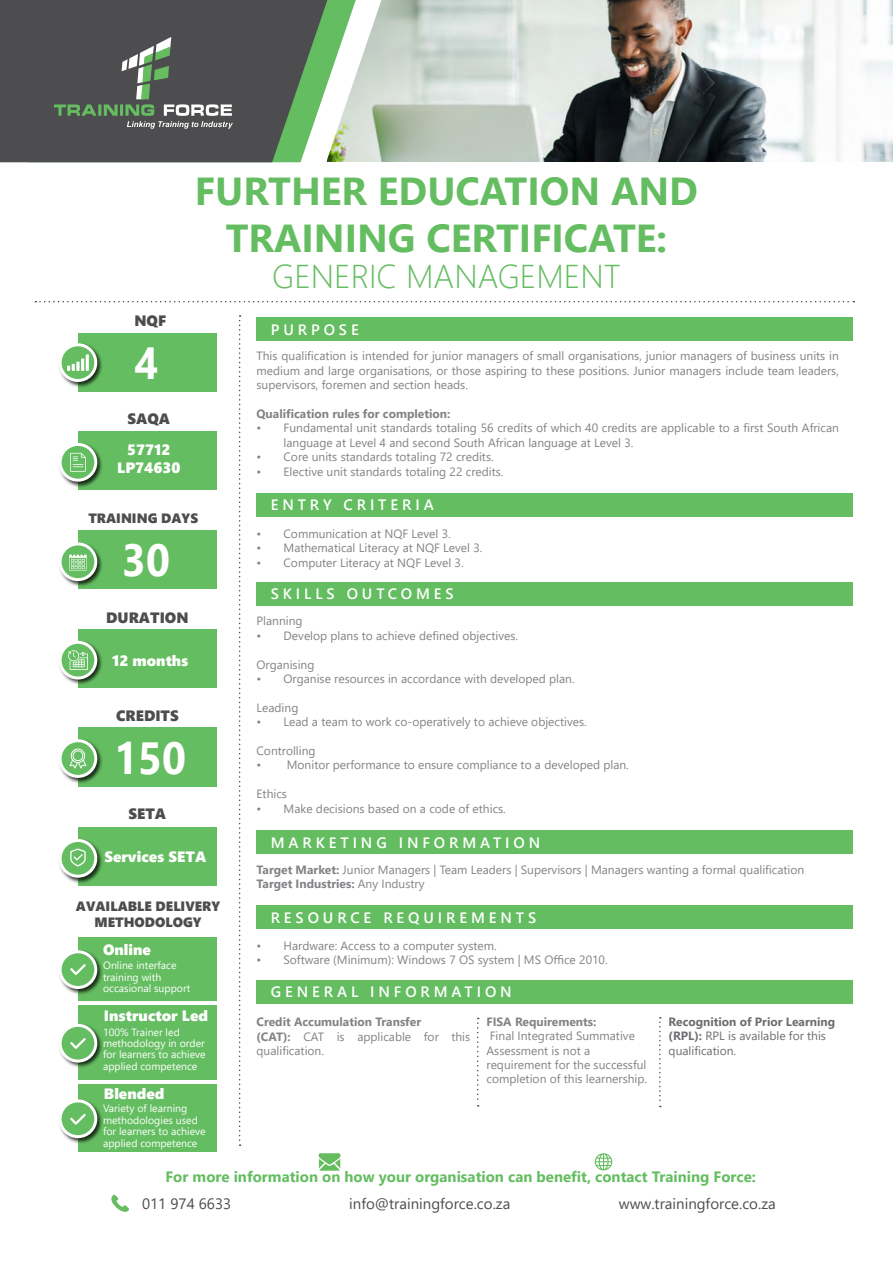
<style>
.page{position:relative;width:893px;height:1263px;background:#fff}
.page>*{position:absolute;margin:0;border:0;box-sizing:border-box;transform-origin:0 0}
.t1{font:700 45px "Segoe UI";color:#fff;scale:.92 1}
.t2{font:700 39px/46.8px "Segoe UI";color:#64bd60;text-align:center}
.t3{font:300 33px "Segoe UI";color:#64bd60}
.t4{font:600 15px "Segoe UI";letter-spacing:.26em;color:#fff}
.t5{font:700 15px "Segoe UI";color:#64bd60}
.t6{font:15px/18px "Segoe UI Black";color:#fff;text-align:center}
.t7{font:15px "Segoe UI";color:#4d4d4f}
.t8{font:15px "Segoe UI Black";color:#4d4d4f}
.t9{font:13.5px/16.2px "Segoe UI Black";color:#4d4d4f;text-align:center}
.t10{font:12px/14.4px "Segoe UI";color:#818386}
.t11{font:12px/14.4px "Segoe UI";color:#6d6e71}
.t12{font:700 12px "Segoe UI";color:#818386}
.t13{font:10.5px/11.4px "Segoe UI";color:#fff}
.s1{font-weight:700}
</style>
<div class="page">
<div style="left:257px;top:582px;width:596px;height:23px;background:#64bd60"></div>
<div style="left:257px;top:493px;width:596px;height:23px;background:#64bd60"></div>
<img style="left:381px;top:0;width:512px;height:162px">
<svg style="left:356px;top:2px;width:25px;height:160px"></svg>
<svg style="left:327px;top:0;width:29px;height:162px"></svg>
<svg style="left:0;top:0;width:327px;height:162px;background:#545c55"></svg>
<svg style="left:35px;top:301px;width:819px;height:1px"></svg>
<svg style="left:239px;top:315px;width:2px;height:831px"></svg>
<div style="left:257px;top:317px;width:596px;height:23px;background:#64bd60"></div>
<div style="left:257px;top:830px;width:596px;height:24px;background:#64bd60"></div>
<div style="left:78px;top:333px;width:139px;height:59px;background:#64bd60"></div>
<div style="left:78px;top:431px;width:139px;height:59px;background:#64bd60"></div>
<div style="left:78px;top:530px;width:139px;height:59px;background:#64bd60"></div>
<div style="left:78px;top:629px;width:139px;height:58px;background:#64bd60"></div>
<div style="left:78px;top:937px;width:139px;height:64px;background:#64bd60"></div>
<div style="left:78px;top:1006px;width:139px;height:74px;background:#64bd60"></div>
<div style="left:78px;top:1085px;width:139px;height:67px;background:#64bd60"></div>
<div style="left:78px;top:728px;width:139px;height:59px;background:#64bd60"></div>
<div style="left:78px;top:827px;width:139px;height:59px;background:#64bd60"></div>
<div style="left:58px;top:342px;width:45px;height:46px;background:#000;opacity:.75"></div>
<svg style="left:60px;top:345px;width:36px;height:35px"></svg>
<div style="left:59px;top:343px;width:38px;height:39px;border:3px solid #fff;border-radius:50%"></div>
<div style="left:58px;top:442px;width:45px;height:45px;background:#000;opacity:.75"></div>
<svg style="left:60px;top:444px;width:36px;height:36px"></svg>
<div style="left:59px;top:443px;width:38px;height:39px;border:3px solid #fff;border-radius:50%"></div>
<div style="left:58px;top:541px;width:45px;height:46px;background:#000;opacity:.75"></div>
<svg style="left:60px;top:544px;width:36px;height:36px"></svg>
<div style="left:59px;top:542px;width:38px;height:39px;border:3px solid #fff;border-radius:50%"></div>
<div style="left:58px;top:640px;width:45px;height:45px;background:#000;opacity:.75"></div>
<svg style="left:60px;top:642px;width:36px;height:36px"></svg>
<div style="left:59px;top:641px;width:38px;height:38px;border:3px solid #fff;border-radius:50%"></div>
<div style="left:58px;top:738px;width:45px;height:45px;background:#000;opacity:.75"></div>
<svg style="left:60px;top:741px;width:36px;height:35px"></svg>
<div style="left:59px;top:739px;width:38px;height:39px;border:3px solid #fff;border-radius:50%"></div>
<div style="left:58px;top:838px;width:45px;height:45px;background:#000;opacity:.75"></div>
<svg style="left:60px;top:840px;width:36px;height:36px"></svg>
<div style="left:59px;top:839px;width:38px;height:39px;border:3px solid #fff;border-radius:50%"></div>
<div style="left:58px;top:949px;width:45px;height:45px;background:#000;opacity:.75"></div>
<div style="left:60px;top:952px;width:36px;height:35px;background:#64bd60;border-radius:50%"></div>
<div style="left:59px;top:950px;width:38px;height:39px;border:3px solid #fff;border-radius:50%"></div>
<div style="left:58px;top:1023px;width:45px;height:45px;background:#000;opacity:.75"></div>
<div style="left:60px;top:1025px;width:36px;height:36px;background:#64bd60;border-radius:50%"></div>
<div style="left:59px;top:1024px;width:38px;height:38px;border:3px solid #fff;border-radius:50%"></div>
<div style="left:58px;top:1098px;width:45px;height:46px;background:#000;opacity:.75"></div>
<div style="left:60px;top:1101px;width:36px;height:36px;background:#64bd60;border-radius:50%"></div>
<div style="left:59px;top:1099px;width:38px;height:39px;border:3px solid #fff;border-radius:50%"></div>
<svg style="left:67px;top:354px;width:22px;height:18px"></svg>
<svg style="left:70px;top:453px;width:16px;height:19px"></svg>
<svg style="left:69px;top:555px;width:18px;height:16px"></svg>
<svg style="left:67px;top:650px;width:21px;height:20px"></svg>
<svg style="left:69px;top:748px;width:18px;height:21px"></svg>
<svg style="left:70px;top:848px;width:16px;height:19px"></svg>
<svg style="left:70px;top:1113px;width:16px;height:12px"></svg>
<svg style="left:70px;top:1038px;width:16px;height:11px"></svg>
<svg style="left:111px;top:1194px;width:18px;height:18px"></svg>
<svg style="left:319px;top:1153px;width:22px;height:18px"></svg>
<svg style="left:595px;top:1153px;width:17px;height:17px"></svg>
<svg style="left:54px;top:37px;width:179px;height:92px;background:#5c625d"></svg>
<svg style="left:70px;top:964px;width:16px;height:11px"></svg>
<div style="left:257px;top:906px;width:596px;height:23px;background:#64bd60"></div>
<div style="left:257px;top:980px;width:596px;height:23px;background:#64bd60"></div>
<svg style="left:477px;top:1018px;width:2px;height:88px"></svg>
<svg style="left:659px;top:1017px;width:2px;height:90px"></svg>
<p class="t8" style="left:134px;top:310px;width:33px">NQF</p>
<h1 class="t1" style="left:134px;top:321px;width:27px">4</h1>
<p class="t8" style="left:128px;top:408px;width:44px">SAQA</p>
<p class="t6" style="left:117px;top:440px;width:65px">57712<br>LP74630</p>
<h2 class="t2" style="left:195px;top:165px;width:504px">FURTHER EDUCATION AND<br>TRAINING CERTIFICATE:</h2>
<h3 class="t3" style="left:272px;top:245px;width:350px">GENERIC MANAGEMENT</h3>
<p class="t4" style="left:271px;top:316px;width:90px">PURPOSE</p>
<p class="t10" style="left:257px;top:348px;width:584px;text-align:justify">This qualification is intended for junior managers of small organisations, junior managers of business units in medium and large organisations, or those aspiring to these positions. Junior managers include team leaders, supervisors, foremen and section heads.</p>
<p class="t12" style="left:257px;top:402px;width:195px">Qualification rules for completion:</p>
<p class="t10" style="left:284px;top:420px;width:557px;text-indent:-27px">• Fundamental unit standards totaling 56 credits of which 40 credits are applicable to a first South African language at Level 4 and second South African language at Level 3.</p>
<p class="t10" style="left:257px;top:449px;width:239px">• Core units standards totaling 72 credits.</p>
<p class="t10" style="left:257px;top:463px;width:248px">• Elective unit standards totaling 22 credits.</p>
<p class="t9" style="left:88px;top:509px;width:111px">TRAINING DAYS</p>
<h1 class="t1" style="left:122px;top:518px;width:53px">30</h1>
<p class="t8" style="left:106px;top:607px;width:84px">DURATION</p>
<p class="t6" style="left:112px;top:650px;width:78px">12 months</p>
<p class="t8" style="left:116px;top:705px;width:64px">CREDITS</p>
<h1 class="t1" style="left:114px;top:715px;width:79px">150</h1>
<p class="t8" style="left:129px;top:803px;width:39px">SETA</p>
<p class="t6" style="left:104px;top:847px;width:103px">Services SETA</p>
<p class="t9" style="left:76px;top:897px;width:146px">AVAILABLE DELIVERY<br>METHODOLOGY</p>
<p class="t6" style="left:103px;top:939px;width:49px">Online</p>
<p class="t13" style="left:103px;top:959px;width:89px">Online interface training with occasional support</p>
<p class="t6" style="left:104px;top:1006px;width:106px">Instructor Led</p>
<p class="t13" style="left:103px;top:1025px;width:104px">100% Trainer led methodology in order for learners to achieve applied competence</p>
<p class="t13" style="left:103px;top:1102px;width:104px">Variety of learning methodologies used for learners to achieve applied competence</p>
<p class="t6" style="left:104px;top:1084px;width:62px">Blended</p>
<p class="t4" style="left:271px;top:490px;width:165px">ENTRY CRITERIA</p>
<p class="t10" style="left:257px;top:525px;width:196px">• Communication at NQF Level 3.</p>
<p class="t10" style="left:257px;top:540px;width:227px">• Mathematical Literacy at NQF Level 3.</p>
<p class="t10" style="left:257px;top:554px;width:209px">• Computer Literacy at NQF Level 3.</p>
<p class="t4" style="left:271px;top:580px;width:185px">SKILLS OUTCOMES</p>
<p class="t10" style="left:257px;top:613px;width:48px">Planning</p>
<p class="t10" style="left:257px;top:627px;width:263px">• Develop plans to achieve defined objectives.</p>
<p class="t10" style="left:257px;top:656px;width:59px">Organising</p>
<p class="t10" style="left:257px;top:670px;width:320px">• Organise resources in accordance with developed plan.</p>
<p class="t10" style="left:257px;top:699px;width:43px">Leading</p>
<p class="t10" style="left:257px;top:714px;width:332px">• Lead a team to work co-operatively to achieve objectives.</p>
<p class="t10" style="left:257px;top:742px;width:61px">Controlling</p>
<p class="t10" style="left:257px;top:757px;width:374px">• Monitor performance to ensure compliance to a developed plan.</p>
<p class="t10" style="left:257px;top:786px;width:32px">Ethics</p>
<p class="t10" style="left:257px;top:800px;width:251px">• Make decisions based on a code of ethics.</p>
<p class="t4" style="left:271px;top:828px;width:271px">MARKETING INFORMATION</p>
<p class="t10" style="left:257px;top:861px;width:549px"><span class="s1">Target Market:</span> Junior Managers | Team Leaders | Supervisors | Managers wanting a formal qualification<br><span class="s1">Target Industries:</span> Any Industry</p>
<p class="t4" style="left:271px;top:903px;width:267px">RESOURCE REQUIREMENTS</p>
<p class="t10" style="left:257px;top:937px;width:242px">• Hardware: Access to a computer system.</p>
<p class="t10" style="left:257px;top:952px;width:353px">• Software (Minimum): Windows 7 OS system | MS Office 2010.</p>
<p class="t4" style="left:271px;top:978px;width:243px">GENERAL INFORMATION</p>
<p class="t10" style="left:257px;top:1014px;width:215px"><span class="s1">Credit Accumulation Transfer<br>(CAT):</span> CAT is applicable for this qualification.</p>
<p class="t12" style="left:486px;top:1010px;width:111px">FISA Requirements:</p>
<p class="t10" style="left:486px;top:1028px;width:162px">Final Integrated Summative<br>Assessment is not a requirement for the successful completion of this learnership.</p>
<p class="t11" style="left:669px;top:1013px;width:168px"><span class="s1">Recognition of Prior Learning (RPL):</span> RPL is available for this qualification.</p>
<p class="t5" style="left:166px;top:1162px;width:592px">For more information on how your organisation can benefit, contact Training Force:</p>
<p class="t7" style="left:142px;top:1189px;width:91px">011 974 6633</p>
<p class="t7" style="left:349px;top:1189px;width:163px">info@trainingforce.co.za</p>
<p class="t7" style="left:619px;top:1190px;width:158px">www.trainingforce.co.za</p>
</div>
